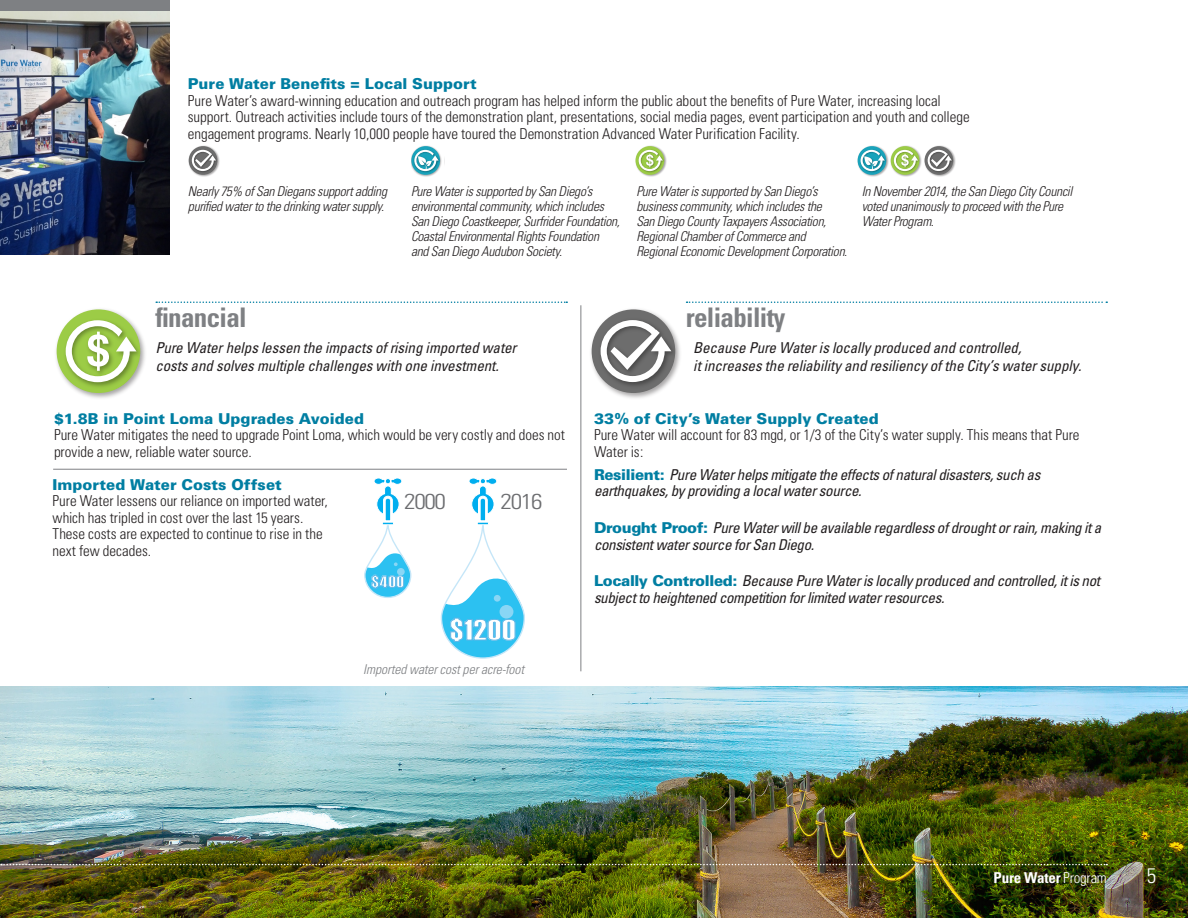
<style>
.page{position:relative;width:1188px;height:918px;background:#fff}
.page>*{position:absolute;margin:0;border:0;box-sizing:border-box;transform-origin:0 0}
.t1{font:29.25px "Haettenschweiler";color:#fff;scale:1.19 1}
.Large_LC_header{font:700 condensed 27px "Univers";letter-spacing:-.025em;color:#7e8083}
.t2{font:300 condensed 21.6px "Univers";letter-spacing:-.05em;color:#6c6d70;scale:1.19 1}
.t3{font:300 condensed 21px "Univers";color:#fff}
.t4{font:16.2px "Haettenschweiler";color:#fff;scale:1.19 1}
._3_-_body_text_9_10{font:300 condensed 15px/16.5px "Univers";color:#231f20}
._2_-_body_text_9_11{font:300 condensed 15px/16.5px "Univers";letter-spacing:-.005em;color:#231f20}
._5_-_Second_Header_I{font:italic condensed 15px/16.5px "Univers";letter-spacing:-.025em;color:#231f20}
._3_-_body_text_9_10-2{font:italic condensed 15px/18px "Univers";letter-spacing:-.005em;color:#231f20}
.Large_Title_gray{font:700 condensed 15px "Univers";letter-spacing:-.01em;color:#fff}
._2_-_body_text_9_11-2{font:italic 300 condensed 13.5px/15px "Univers";letter-spacing:-.02em;color:#231f20}
._2_-_body_text_9_11-3{font:italic 300 condensed 13.5px "Univers";letter-spacing:-.005em;color:#7e8083}
.s1{font-weight:900;font-stretch:normal;color:#007ea2}
.s2{font-weight:900;font-style:normal;font-stretch:normal;color:#007ea2}
.s3{font-weight:300}
</style>
<div class="page">
<img style="left:0;top:687px;width:1188px;height:231px">
<div style="left:0;top:0;width:170px;height:255px;background:#7e8083"></div>
<img style="left:0;top:11px;width:170px;height:244px">
<img style="left:591px;top:309px;width:70px;height:89px">
<div style="left:592px;top:309px;width:83px;height:84px;background:#6d6d6d;border-radius:50%"></div>
<img style="left:596px;top:316px;width:84px;height:74px">
<svg style="left:601px;top:320px;width:70px;height:62px"></svg>
<svg style="left:687px;top:301px;width:420px;height:2px"></svg>
<img style="left:56px;top:309px;width:70px;height:89px">
<div style="left:57px;top:309px;width:83px;height:84px;background:#9ccc46;border-radius:50%"></div>
<img style="left:62px;top:316px;width:83px;height:74px">
<svg style="left:66px;top:320px;width:71px;height:62px"></svg>
<svg style="left:156px;top:301px;width:411px;height:2px"></svg>
<hr style="left:53px;top:469px;width:514px;height:1px;background:#7e8083">
<hr style="left:580px;top:305px;width:1px;height:366px;background:#7e8083">
<div style="left:364px;top:521px;width:47px;height:77px;border:1px solid #c5e6f8;border-radius:23px"></div>
<svg style="left:365px;top:552px;width:46px;height:45px"></svg>
<svg style="left:374px;top:478px;width:28px;height:47px"></svg>
<svg style="left:441px;top:575px;width:83px;height:83px"></svg>
<svg style="left:469px;top:478px;width:28px;height:47px"></svg>
<img style="left:857px;top:145px;width:65px;height:32px">
<svg style="left:891px;top:146px;width:28px;height:29px"></svg>
<img style="left:892px;top:148px;width:29px;height:26px">
<svg style="left:894px;top:150px;width:24px;height:21px"></svg>
<svg style="left:858px;top:146px;width:28px;height:29px"></svg>
<img style="left:859px;top:148px;width:29px;height:26px">
<svg style="left:861px;top:150px;width:24px;height:21px"></svg>
<img style="left:890px;top:145px;width:1px;height:32px">
<img style="left:924px;top:145px;width:32px;height:32px">
<svg style="left:925px;top:146px;width:28px;height:29px"></svg>
<img style="left:926px;top:148px;width:29px;height:26px">
<svg style="left:928px;top:150px;width:24px;height:21px"></svg>
<img style="left:188px;top:145px;width:32px;height:32px">
<svg style="left:189px;top:146px;width:28px;height:29px"></svg>
<img style="left:190px;top:148px;width:29px;height:26px">
<svg style="left:192px;top:150px;width:24px;height:21px"></svg>
<img style="left:411px;top:145px;width:34px;height:32px">
<svg style="left:411px;top:146px;width:29px;height:29px"></svg>
<img style="left:413px;top:148px;width:28px;height:26px">
<svg style="left:414px;top:150px;width:25px;height:21px"></svg>
<img style="left:635px;top:145px;width:32px;height:32px">
<svg style="left:636px;top:146px;width:28px;height:29px"></svg>
<img style="left:637px;top:148px;width:29px;height:26px">
<svg style="left:639px;top:150px;width:24px;height:21px"></svg>
<svg style="left:0;top:864px;width:1107px;height:1px"></svg>
<p class="_2_-_body_text_9_11" style="left:188px;top:76px;width:783px"><span class="s1">Pure Water Benefits = Local Support<br></span>Pure Water’s award-winning education and outreach program has helped inform the public about the benefits of Pure Water, increasing local support. Outreach activities include tours of the demonstration plant, presentations, social media pages, event participation and youth and college engagement programs. Nearly 10,000 people have toured the Demonstration Advanced Water Purification Facility.</p>
<p class="_2_-_body_text_9_11-2" style="left:188px;top:184px;width:201px">Nearly 75% of San Diegans support adding purified water to the drinking water supply.</p>
<p class="_2_-_body_text_9_11-2" style="left:411px;top:184px;width:210px">Pure Water is supported by San Diego’s environmental community, which includes San Diego Coastkeeper, Surfrider Foundation, Coastal Environmental Rights Foundation and San Diego Audubon Society.</p>
<p class="_2_-_body_text_9_11-2" style="left:636px;top:184px;width:212px">Pure Water is supported by San Diego’s business community, which includes the<br>San Diego County Taxpayers Association, Regional Chamber of Commerce and Regional Economic Development Corporation.</p>
<p class="_2_-_body_text_9_11-2" style="left:862px;top:184px;width:212px">In November 2014, the San Diego City Council voted unanimously to proceed with the Pure<br>Water Program.</p>
<p class="Large_LC_header" style="left:155px;top:301px;width:93px">financial</p>
<p class="Large_LC_header" style="left:686px;top:301px;width:101px">reliability</p>
<p class="_3_-_body_text_9_10-2" style="left:155px;top:338px;width:363px">Pure Water helps lessen the impacts of rising imported water costs and solves multiple challenges with one investment.</p>
<p class="_3_-_body_text_9_10-2" style="left:693px;top:338px;width:390px">Because Pure Water is locally produced and controlled,<br>it increases the reliability and resiliency of the City’s water supply.</p>
<p class="_3_-_body_text_9_10" style="left:54px;top:410px;width:513px"><span class="s1">$1.8B in Point Loma Upgrades Avoided<br></span>Pure Water mitigates the need to upgrade Point Loma, which would be very costly and does not provide a new, reliable water source.</p>
<p class="_3_-_body_text_9_10" style="left:594px;top:410px;width:487px"><span class="s1">33% of City’s Water Supply Created<br></span>Pure Water will account for 83 mgd, or 1/3 of the City’s water supply. This means that Pure<br>Water is:</p>
<p class="_5_-_Second_Header_I" style="left:594px;top:466px;width:448px"><span class="s2">Resilient:</span> Pure Water helps mitigate the effects of natural disasters, such as earthquakes, by providing a local water source.</p>
<p class="_5_-_Second_Header_I" style="left:594px;top:519px;width:509px"><span class="s2">Drought Proof:</span> Pure Water will be available regardless of drought or rain, making it a consistent water source for San Diego.</p>
<p class="_5_-_Second_Header_I" style="left:594px;top:573px;width:508px"><span class="s2">Locally Controlled:</span> Because Pure Water is locally produced and controlled, it is not subject to heightened competition for limited water resources.</p>
<p class="_3_-_body_text_9_10" style="left:52px;top:476px;width:277px"><span class="s1">Imported Water Costs Offset<br></span>Pure Water lessens our reliance on imported water, which has tripled in cost over the last 15 years.<br>These costs are expected to continue to rise in the next few decades.</p>
<p class="t2" style="left:404px;top:489px;width:37px">2000</p>
<p class="t2" style="left:501px;top:489px;width:37px">2016</p>
<p class="t4" style="left:372px;top:571px;width:29px">$400</p>
<p class="t1" style="left:450px;top:610px;width:56px">$1200</p>
<p class="_2_-_body_text_9_11-3" style="left:363px;top:661px;width:162px">Imported water cost per acre-foot</p>
<p class="Large_Title_gray" style="left:994px;top:868px;width:115px">Pure Water <span class="s3">Program</span></p>
<p class="t3" style="left:1147px;top:863px;width:11px">5</p>
</div>
